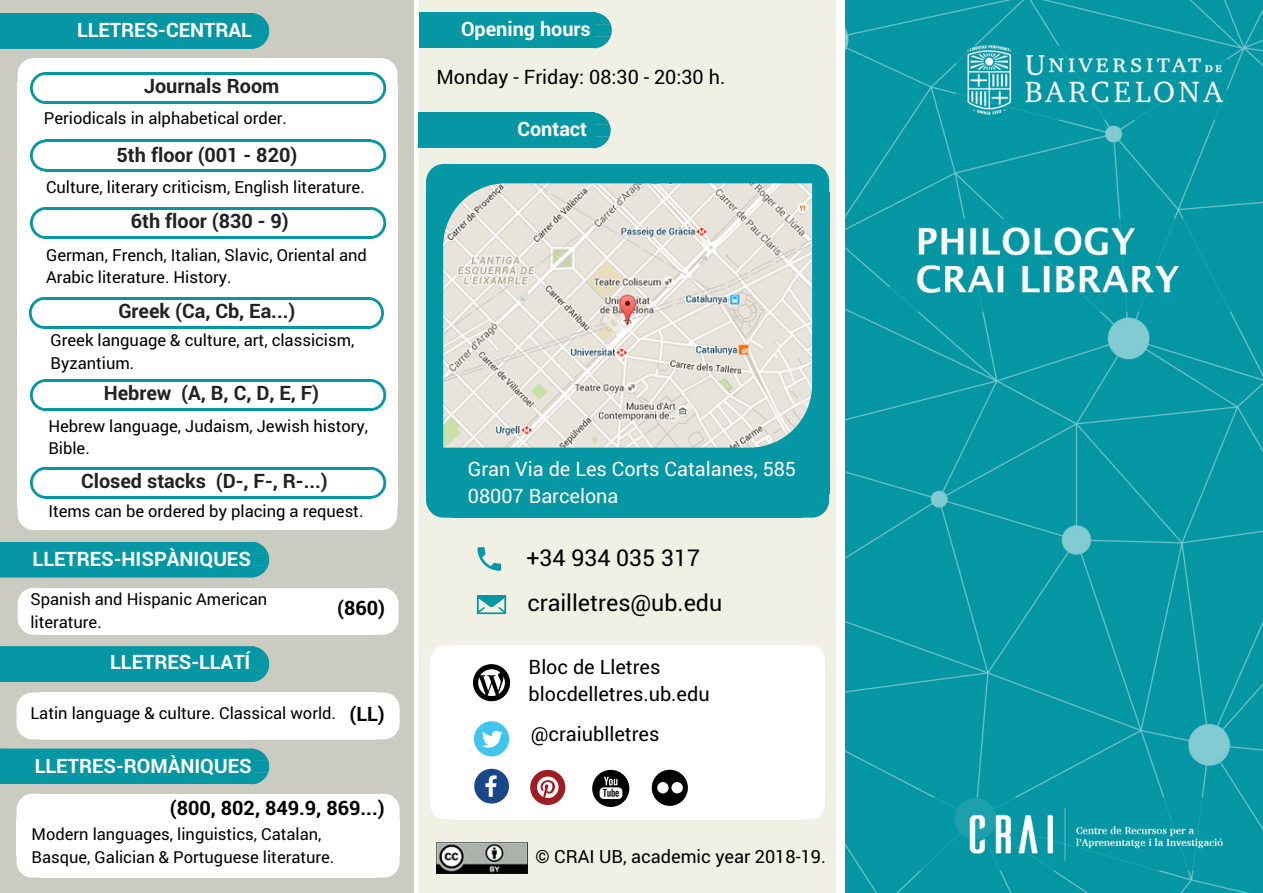
<style>
.page{position:relative;width:1263px;height:893px;background:#fff}
.page>*{position:absolute;margin:0;border:0;box-sizing:border-box;transform-origin:0 0}
.t1{font:23.1px "Roboto";color:#000}
.t2{font:700 19.8px "Roboto";color:#222}
.t3{font:700 19.8px "Roboto";color:#fff}
.t4{font:19.8px/27px "Roboto";color:#000}
.t5{font:19.8px/27px "Roboto";color:#fff}
.t6{font:700 19.8px "Roboto";color:#000}
.t7{font:700 19.8px "Roboto";color:#f8f6ff}
.t8{font:18.15px "Roboto";color:#000}
.t9{font:16.5px/22.5px "Roboto";color:#000}
</style>
<div class="page">
<img style="left:846px;top:0;width:416px;height:893px">
<div style="left:0;top:0;width:414px;height:893px;background:#cccbc1"></div>
<div style="left:41px;top:588px;width:334px;height:26px;background:#fff"></div>
<div style="left:41px;top:612px;width:334px;height:23px;background:#fff"></div>
<svg style="left:374px;top:566px;width:28px;height:69px"></svg>
<div style="left:373px;top:83px;width:24px;height:425px;background:#fff"></div>
<div style="left:34px;top:64px;width:355px;height:463px;background:#fff"></div>
<div style="left:41px;top:58px;width:333px;height:26px;background:#fff"></div>
<div style="left:18px;top:83px;width:24px;height:425px;background:#fff"></div>
<div style="left:41px;top:507px;width:333px;height:23px;background:#fff"></div>
<svg style="left:18px;top:508px;width:23px;height:22px"></svg>
<svg style="left:374px;top:508px;width:23px;height:22px"></svg>
<div style="left:420px;top:0;width:416px;height:893px;background:#f1f0e4"></div>
<svg style="left:803px;top:645px;width:22px;height:23px"></svg>
<div style="left:802px;top:668px;width:23px;height:131px;background:#fff"></div>
<div style="left:444px;top:662px;width:375px;height:143px;background:#fff"></div>
<div style="left:452px;top:645px;width:351px;height:24px;background:#fff"></div>
<svg style="left:430px;top:645px;width:22px;height:23px"></svg>
<div style="left:430px;top:668px;width:23px;height:131px;background:#fff"></div>
<div style="left:452px;top:798px;width:351px;height:21px;background:#fff"></div>
<svg style="left:430px;top:799px;width:22px;height:20px"></svg>
<svg style="left:803px;top:799px;width:22px;height:20px"></svg>
<div style="left:474px;top:721px;width:35px;height:35px;background:#3fc6ee;border-radius:50%"></div>
<svg style="left:482px;top:731px;width:21px;height:17px"></svg>
<svg style="left:474px;top:769px;width:35px;height:34px"></svg>
<div style="left:530px;top:770px;width:35px;height:35px;background:#9e1d22;border-radius:50%"></div>
<svg style="left:537px;top:776px;width:21px;height:22px"></svg>
<svg style="left:473px;top:664px;width:37px;height:37px"></svg>
<svg style="left:803px;top:164px;width:26px;height:28px"></svg>
<div style="left:802px;top:192px;width:27px;height:301px;background:#0597a4"></div>
<div style="left:444px;top:178px;width:375px;height:329px;background:#0597a4"></div>
<div style="left:452px;top:164px;width:351px;height:29px;background:#0597a4"></div>
<svg style="left:426px;top:164px;width:26px;height:28px"></svg>
<div style="left:426px;top:192px;width:27px;height:301px;background:#0597a4"></div>
<div style="left:452px;top:492px;width:351px;height:26px;background:#0597a4"></div>
<svg style="left:426px;top:493px;width:26px;height:25px"></svg>
<svg style="left:803px;top:493px;width:26px;height:25px"></svg>
<hr style="left:45px;top:169px;width:326px;height:3px;background:#0597a4">
<hr style="left:45px;top:139px;width:326px;height:3px;background:#0597a4">
<svg style="left:30px;top:139px;width:16px;height:33px"></svg>
<svg style="left:370px;top:139px;width:16px;height:33px"></svg>
<hr style="left:45px;top:101px;width:326px;height:3px;background:#0597a4">
<hr style="left:45px;top:72px;width:326px;height:3px;background:#0597a4">
<svg style="left:10px;top:58px;width:35px;height:46px"></svg>
<svg style="left:371px;top:58px;width:31px;height:46px"></svg>
<hr style="left:45px;top:236px;width:326px;height:3px;background:#0597a4">
<hr style="left:45px;top:207px;width:326px;height:3px;background:#0597a4">
<svg style="left:30px;top:207px;width:15px;height:32px"></svg>
<svg style="left:371px;top:207px;width:15px;height:32px"></svg>
<hr style="left:44px;top:326px;width:325px;height:3px;background:#0597a4">
<hr style="left:44px;top:297px;width:325px;height:3px;background:#0597a4">
<svg style="left:29px;top:297px;width:15px;height:32px"></svg>
<svg style="left:369px;top:297px;width:15px;height:32px"></svg>
<hr style="left:45px;top:408px;width:326px;height:3px;background:#0597a4">
<hr style="left:45px;top:379px;width:326px;height:3px;background:#0597a4">
<svg style="left:30px;top:379px;width:15px;height:32px"></svg>
<svg style="left:371px;top:379px;width:15px;height:32px"></svg>
<hr style="left:45px;top:496px;width:326px;height:3px;background:#0597a4">
<hr style="left:45px;top:467px;width:326px;height:3px;background:#0597a4">
<svg style="left:30px;top:467px;width:15px;height:32px"></svg>
<svg style="left:371px;top:467px;width:15px;height:32px"></svg>
<svg style="left:1px;top:542px;width:268px;height:93px"></svg>
<hr style="left:0;top:542px;width:1px;height:35px;background:#0597a4">
<div style="left:40px;top:692px;width:336px;height:26px;background:#fff"></div>
<div style="left:40px;top:717px;width:336px;height:22px;background:#fff"></div>
<svg style="left:17px;top:692px;width:23px;height:47px"></svg>
<svg style="left:376px;top:692px;width:24px;height:47px"></svg>
<div style="left:1px;top:646px;width:268px;height:36px;background:#0597a4"></div>
<hr style="left:0;top:646px;width:1px;height:36px;background:#0597a4">
<div style="left:1px;top:748px;width:268px;height:36px;background:#0597a4"></div>
<hr style="left:0;top:748px;width:1px;height:36px;background:#0597a4">
<svg style="left:376px;top:794px;width:24px;height:25px"></svg>
<div style="left:375px;top:819px;width:25px;height:37px;background:#fff"></div>
<div style="left:33px;top:817px;width:358px;height:40px;background:#fff"></div>
<div style="left:40px;top:794px;width:336px;height:26px;background:#fff"></div>
<svg style="left:17px;top:794px;width:23px;height:25px"></svg>
<div style="left:17px;top:819px;width:24px;height:37px;background:#fff"></div>
<div style="left:40px;top:855px;width:336px;height:23px;background:#fff"></div>
<svg style="left:17px;top:856px;width:23px;height:22px"></svg>
<svg style="left:376px;top:856px;width:24px;height:22px"></svg>
<img style="left:443px;top:183px;width:369px;height:265px">
<div style="left:423px;top:112px;width:171px;height:36px;background:#0597a4"></div>
<svg style="left:594px;top:113px;width:17px;height:35px"></svg>
<div style="left:418px;top:112px;width:6px;height:36px;background:#0597a4"></div>
<svg style="left:477px;top:547px;width:24px;height:24px"></svg>
<svg style="left:477px;top:595px;width:29px;height:19px"></svg>
<img style="left:436px;top:842px;width:91px;height:32px">
<svg style="left:592px;top:770px;width:37px;height:37px"></svg>
<svg style="left:652px;top:770px;width:36px;height:36px"></svg>
<div style="left:424px;top:12px;width:171px;height:36px;background:#0597a4"></div>
<svg style="left:595px;top:12px;width:17px;height:36px"></svg>
<div style="left:420px;top:12px;width:5px;height:36px;background:#0597a4"></div>
<div style="left:1px;top:13px;width:268px;height:36px;background:#0597a4"></div>
<hr style="left:0;top:13px;width:1px;height:36px;background:#0597a4">
<p class="t3" style="left:77px;top:16px;width:176px">LLETRES-CENTRAL</p>
<p class="t3" style="left:461px;top:15px;width:131px">Opening hours</p>
<p class="t7" style="left:33px;top:23px;width:176px">LLETRES-CENTRAL</p>
<p class="t2" style="left:144px;top:73px;width:137px">Journals Room</p>
<p class="t9" style="left:44px;top:106px;width:244px">Periodicals in alphabetical order.</p>
<p class="t2" style="left:117px;top:141px;width:182px">5th floor (001 - 820)</p>
<p class="t9" style="left:46px;top:176px;width:320px">Culture, literary criticism, English literature.</p>
<p class="t2" style="left:131px;top:208px;width:159px">6th floor (830 - 9)</p>
<p class="t9" style="left:46px;top:243px;width:322px">German, French, Italian, Slavic, Oriental and<br>Arabic literature. History.</p>
<p class="t2" style="left:118px;top:298px;width:179px">Greek (Ca, Cb, Ea...)</p>
<p class="t9" style="left:51px;top:329px;width:305px">Greek language &amp; culture, art, classicism,<br>Byzantium.</p>
<p class="t2" style="left:104px;top:380px;width:217px">Hebrew (A, B, C, D, E, F)</p>
<p class="t9" style="left:48px;top:414px;width:321px">Hebrew language, Judaism, Jewish history,<br>Bible.</p>
<p class="t2" style="left:81px;top:467px;width:248px">Closed stacks (D-, F-, R-...)</p>
<p class="t9" style="left:48px;top:500px;width:317px">Items can be ordered by placing a request.</p>
<p class="t3" style="left:33px;top:545px;width:220px">LLETRES-HISPÀNIQUES</p>
<p class="t9" style="left:30px;top:587px;width:238px">Spanish and Hispanic American literature.</p>
<p class="t3" style="left:110px;top:648px;width:142px">LLETRES-LLATÍ</p>
<p class="t6" style="left:337px;top:594px;width:49px">(860)</p>
<p class="t9" style="left:30px;top:701px;width:307px">Latin language &amp; culture. Classical world.</p>
<p class="t3" style="left:35px;top:752px;width:218px">LLETRES-ROMÀNIQUES</p>
<p class="t6" style="left:349px;top:700px;width:37px">(LL)</p>
<p class="t6" style="left:170px;top:795px;width:216px">(800, 802, 849.9, 869...)</p>
<p class="t9" style="left:31px;top:822px;width:304px">Modern languages, linguistics, Catalan,<br>Basque, Galician &amp; Portuguese literature.</p>
<p class="t4" style="left:436px;top:63px;width:290px">Monday - Friday: 08:30 - 20:30 h.</p>
<p class="t3" style="left:517px;top:115px;width:71px">Contact</p>
<p class="t5" style="left:468px;top:455px;width:330px">Gran Via de Les Corts Catalanes, 585<br>08007 Barcelona</p>
<h1 class="t1" style="left:526px;top:542px;width:175px">+34 934 035 317</h1>
<h1 class="t1" style="left:527px;top:587px;width:196px">crailletres@ub.edu</h1>
<p class="t4" style="left:529px;top:652px;width:182px">Bloc de Lletres blocdelletres.ub.edu</p>
<p class="t4" style="left:531px;top:720px;width:130px">@craiublletres</p>
<p class="t8" style="left:535px;top:844px;width:292px">© CRAI UB, academic year 2018-19.</p>
</div>
